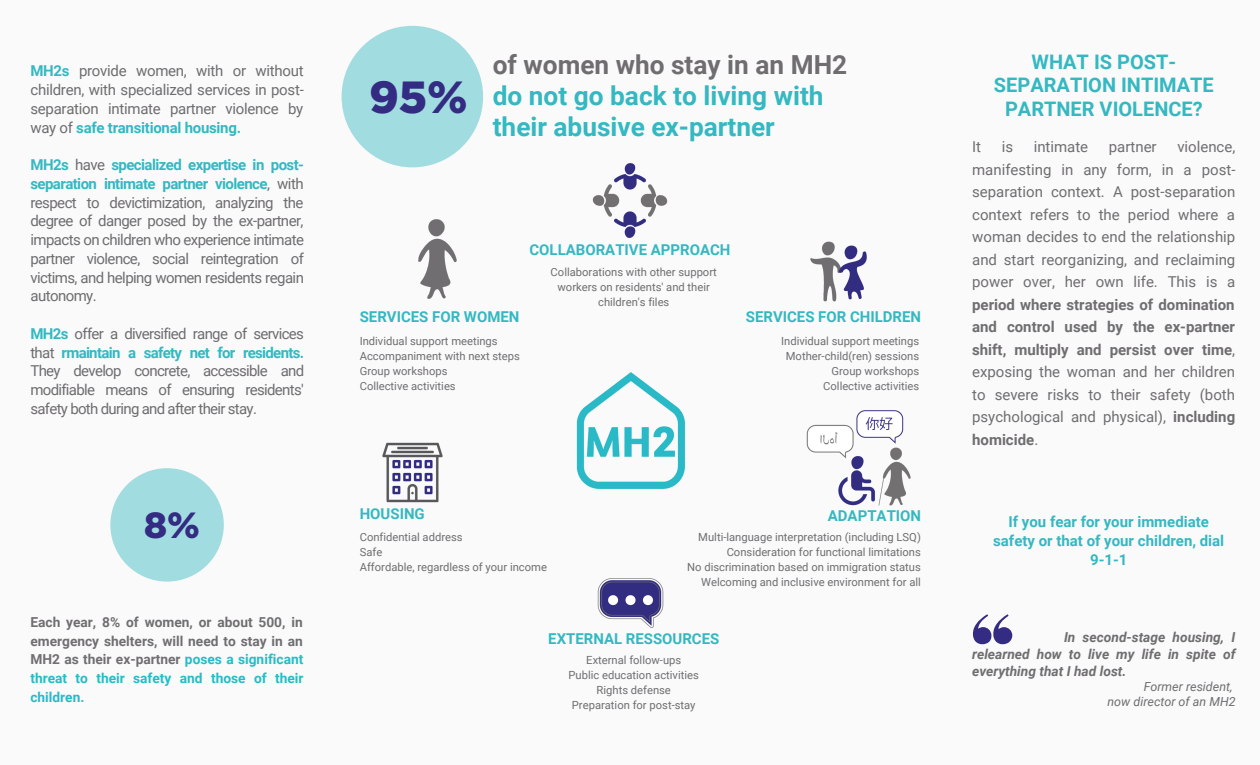
<style>
.page{position:relative;width:1260px;height:765px;background:#fafafa}
.page>*{position:absolute;margin:0;border:0;box-sizing:border-box;transform-origin:0 0}
.t1{font:900 45px "Gotham";color:#342b82}
.t2{font:900 36.38px "Gotham";color:#342b82}
.t3{font:700 26.25px "Roboto";color:#34b8c1}
.t4{font:700 26.25px "Roboto";color:#6f6d70}
.t5{font:700 20px/23.5px "Roboto";color:#34b8c1;text-align:center}
.t6{font:15px/18.8px "Roboto";letter-spacing:-.035em;color:#6e6c6f;text-align:justify}
.t7{font:15px/22.5px "Roboto";color:#6f6d70;text-align:justify}
.t8{font:700 15px/18.8px "Roboto";color:#34b8c1;text-align:center}
.t9{font:700 13.75px/18.8px "Roboto";color:#706e71;text-align:justify}
.t10{font:italic 700 13.75px/16.9px "Roboto";color:#6f6d70;text-align:justify}
.t11{font:italic 12.5px "Roboto";color:#6f6d70}
.t12{font:11.25px/15px "Roboto";color:#6f6d70;text-align:center}
.s1{font-weight:700;color:#34b8c1}
.s2{color:#25bcc8}
.s3{font-weight:700}
</style>
<div class="page">
<div style="left:110px;top:468px;width:114px;height:114px;background:#a1dce0;border-radius:50%"></div>
<div style="left:342px;top:26px;width:141px;height:141px;background:#a1dce0;border-radius:50%"></div>
<svg style="left:973px;top:614px;width:39px;height:30px"></svg>
<img style="left:576px;top:373px;width:108px;height:115px">
<img style="left:418px;top:219px;width:39px;height:80px">
<img style="left:810px;top:241px;width:57px;height:61px">
<img style="left:843px;top:501px;width:60px;height:5px">
<img style="left:592px;top:163px;width:76px;height:75px">
<img style="left:382px;top:442px;width:61px;height:61px">
<img style="left:806px;top:410px;width:105px;height:91px">
<img style="left:597px;top:578px;width:67px;height:50px">
<p class="t6" style="left:30px;top:62px;width:275px"><span class="s1">MH2s</span> provide women, with or without children, with specialized services in post&shy;separation intimate partner violence by way of <span class="s1">safe transitional housing.</span></p>
<p class="t6" style="left:30px;top:156px;width:275px"><span class="s1">MH2s</span> have <span class="s1">specialized expertise in post&shy;separation intimate partner violence</span>, with respect to devictimization, analyzing the degree of danger posed by the ex-partner, impacts on children who experience intimate partner violence, social reintegration of victims, and helping women residents regain autonomy.</p>
<p class="t6" style="left:30px;top:324px;width:275px"><span class="s1">MH2s</span> offer a diversified range of services that <span class="s1">rmaintain a safety net for residents.<br></span>They develop concrete, accessible and modifiable means of ensuring residents' safety both during and after their stay.</p>
<p class="t2" style="left:144px;top:504px;width:57px">8%</p>
<p class="t9" style="left:30px;top:613px;width:275px">Each year, 8% of women, or about 500, in emergency shelters, will need to stay in an MH2 as their ex-partner <span class="s2">poses a significant threat to their safety and those of their children.</span></p>
<p class="t1" style="left:369px;top:72px;width:100px">95%</p>
<p class="t4" style="left:493px;top:50px;width:356px">of women who stay in an MH2</p>
<p class="t3" style="left:493px;top:81px;width:332px">do not go back to living with</p>
<p class="t3" style="left:493px;top:112px;width:283px">their abusive ex-partner</p>
<p class="t8" style="left:529px;top:240px;width:203px">COLLABORATIVE APPROACH</p>
<p class="t12" style="left:551px;top:265px;width:168px">Collaborations with other support workers on residents' and their children's files</p>
<p class="t8" style="left:360px;top:307px;width:161px">SERVICES FOR WOMEN</p>
<p class="t8" style="left:746px;top:307px;width:177px">SERVICES FOR CHILDREN</p>
<p class="t12" style="left:360px;top:333px;width:139px">Individual support meetings</p>
<p class="t12" style="left:360px;top:348px;width:162px">Accompaniment with next steps</p>
<p class="t12" style="left:360px;top:363px;width:89px">Group workshops</p>
<p class="t12" style="left:360px;top:378px;width:98px">Collective activities</p>
<p class="t12" style="left:781px;top:333px;width:139px">Individual support meetings</p>
<p class="t12" style="left:786px;top:348px;width:135px">Mother-child(ren) sessions</p>
<p class="t12" style="left:832px;top:363px;width:89px">Group workshops</p>
<p class="t12" style="left:823px;top:378px;width:98px">Collective activities</p>
<p class="t8" style="left:360px;top:504px;width:67px">HOUSING</p>
<p class="t8" style="left:828px;top:506px;width:95px">ADAPTATION</p>
<p class="t12" style="left:360px;top:529px;width:104px">Confidential address</p>
<p class="t12" style="left:360px;top:544px;width:24px">Safe</p>
<p class="t12" style="left:360px;top:559px;width:189px">Affordable, regardless of your income</p>
<p class="t12" style="left:698px;top:529px;width:224px">Multi-language interpretation (including LSQ)</p>
<p class="t12" style="left:727px;top:544px;width:196px">Consideration for functional limitations</p>
<p class="t12" style="left:687px;top:559px;width:235px">No discrimination based on immigration status</p>
<p class="t12" style="left:701px;top:574px;width:221px">Welcoming and inclusive environment for all</p>
<p class="t8" style="left:548px;top:629px;width:173px">EXTERNAL RESSOURCES</p>
<p class="t12" style="left:586px;top:652px;width:96px">External follow-ups</p>
<p class="t12" style="left:569px;top:667px;width:132px">Public education activities</p>
<p class="t12" style="left:597px;top:682px;width:76px">Rights defense</p>
<p class="t12" style="left:572px;top:697px;width:125px">Preparation for post-stay</p>
<p class="t5" style="left:994px;top:50px;width:221px">WHAT IS POST-<br>SEPARATION INTIMATE<br>PARTNER VIOLENCE?</p>
<p class="t7" style="left:972px;top:136px;width:265px;text-indent:205px">violence, manifesting in any form, in a post&shy;separation context. A post-separation context refers to the period where a woman decides to end the relationship and start reorganizing, and reclaiming power over, her own life. This is a <span class="s3">period where strategies of domination and control used by the ex-partner shift, multiply and persist over time</span>, exposing the woman and her children to severe risks to their safety (both psychological and physical), <span class="s3">including homicide</span>.</p>
<p class="t7" style="left:972px;top:136px;width:10px">It</p>
<p class="t7" style="left:1002px;top:136px;width:13px">is</p>
<p class="t7" style="left:1034px;top:136px;width:56px">intimate</p>
<p class="t7" style="left:1109px;top:136px;width:49px">partner</p>
<p class="t8" style="left:993px;top:513px;width:232px">If you fear for your immediate safety or that of your children, dial<br>9-1-1</p>
<p class="t10" style="left:972px;top:629px;width:265px;text-indent:92px">In second-stage housing, I relearned how to live my life in spite of everything that I had lost.</p>
<p class="t11" style="left:1144px;top:679px;width:90px">Former resident,</p>
<p class="t11" style="left:1108px;top:694px;width:130px">now director of an MH2</p>
</div>
